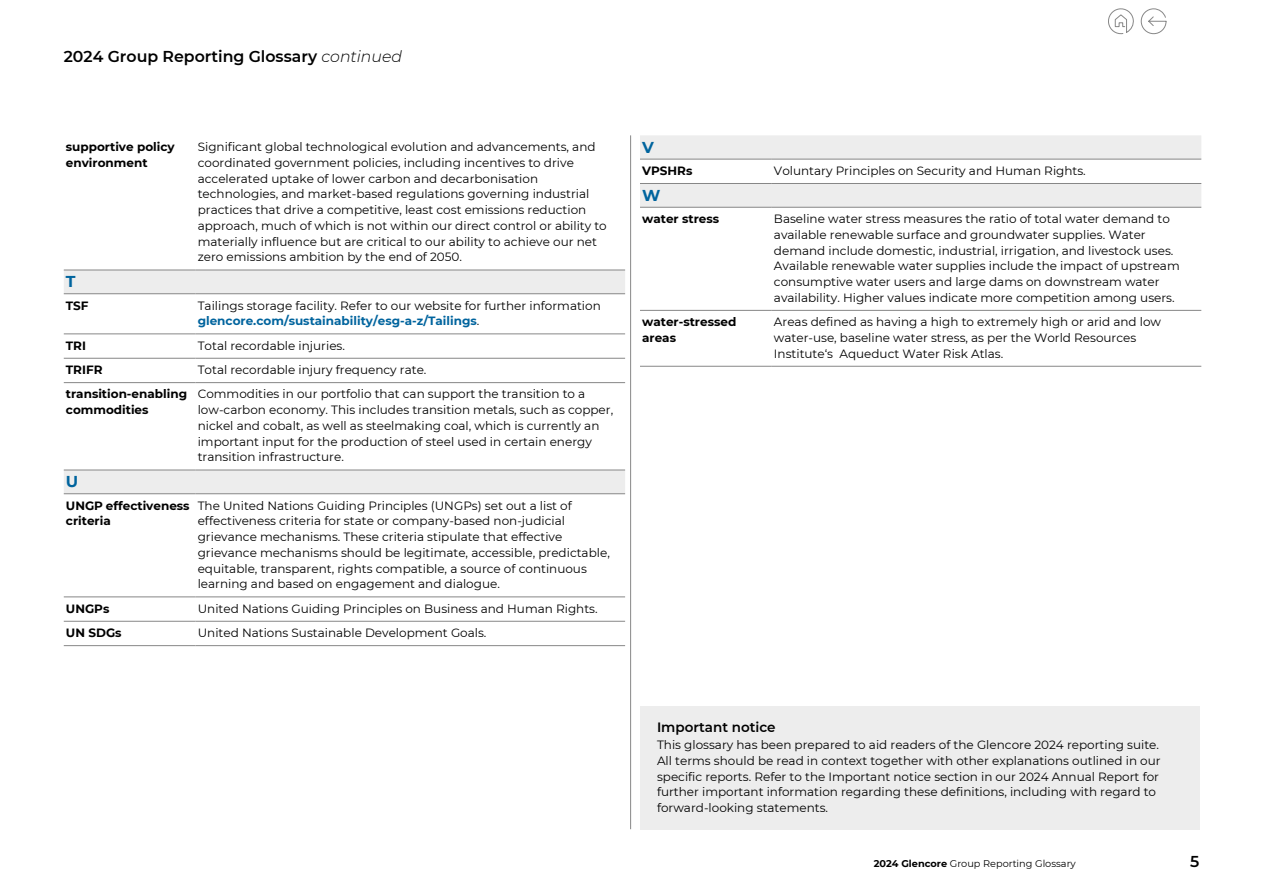
<style>
.page{position:relative;width:1263px;height:893px;background:#fff}
.page>*{position:absolute;margin:0;border:0;box-sizing:border-box;transform-origin:0 0}
.t1{font:600 15.75px "Montserrat";color:#000}
.t2{font:700 15.75px "Montserrat";color:#00649e}
.t3{font:600 13.5px "Montserrat";color:#000}
.t4{font:12px/15.8px "Montserrat";color:#000}
.t5{font:700 12px/15.8px "Montserrat";color:#000}
.t6{font:9.75px "Montserrat";color:#000}
.s1{font-weight:300;font-style:italic}
.s2{font-weight:700;color:#00649e}
.s3{font-weight:700}
</style>
<div class="page">
<svg style="left:64px;top:271px;width:561px;height:222px"></svg>
<hr style="left:64px;top:270px;width:132px;height:1px;background:#878787">
<hr style="left:196px;top:270px;width:429px;height:1px;background:#878787">
<hr style="left:64px;top:293px;width:132px;height:1px;background:#878787">
<hr style="left:196px;top:293px;width:429px;height:1px;background:#878787">
<hr style="left:64px;top:334px;width:132px;height:1px;background:#878787">
<hr style="left:196px;top:334px;width:429px;height:1px;background:#878787">
<hr style="left:64px;top:358px;width:132px;height:1px;background:#878787">
<hr style="left:196px;top:358px;width:429px;height:1px;background:#878787">
<hr style="left:64px;top:382px;width:132px;height:1px;background:#878787">
<hr style="left:196px;top:382px;width:429px;height:1px;background:#878787">
<hr style="left:64px;top:470px;width:132px;height:1px;background:#878787">
<hr style="left:196px;top:470px;width:429px;height:1px;background:#878787">
<hr style="left:64px;top:493px;width:132px;height:1px;background:#878787">
<hr style="left:196px;top:493px;width:429px;height:1px;background:#878787">
<hr style="left:64px;top:597px;width:132px;height:1px;background:#878787">
<hr style="left:196px;top:597px;width:429px;height:1px;background:#878787">
<hr style="left:64px;top:621px;width:132px;height:1px;background:#878787">
<hr style="left:196px;top:621px;width:429px;height:1px;background:#878787">
<hr style="left:64px;top:645px;width:132px;height:1px;background:#878787">
<hr style="left:196px;top:645px;width:429px;height:1px;background:#878787">
<hr style="left:630px;top:135px;width:1px;height:694px;background:#878787">
<svg style="left:640px;top:135px;width:561px;height:72px"></svg>
<hr style="left:640px;top:159px;width:132px;height:1px;background:#878787">
<hr style="left:772px;top:159px;width:429px;height:1px;background:#878787">
<hr style="left:640px;top:183px;width:132px;height:1px;background:#878787">
<hr style="left:772px;top:183px;width:429px;height:1px;background:#878787">
<hr style="left:640px;top:207px;width:132px;height:1px;background:#878787">
<hr style="left:772px;top:207px;width:429px;height:1px;background:#878787">
<hr style="left:640px;top:310px;width:132px;height:1px;background:#878787">
<hr style="left:772px;top:310px;width:429px;height:1px;background:#878787">
<hr style="left:640px;top:366px;width:132px;height:1px;background:#878787">
<hr style="left:772px;top:366px;width:429px;height:1px;background:#878787">
<div style="left:640px;top:706px;width:559px;height:123px;background:#ededed"></div>
<svg style="left:1108px;top:8px;width:59px;height:27px"></svg>
<h1 class="t1" style="left:64px;top:45px;width:340px">2024 Group Reporting Glossary <span class="s1">continued</span></h1>
<p class="t5" style="left:66px;top:138px;width:110px">supportive policy environment</p>
<p class="t4" style="left:198px;top:139px;width:411px">Significant global technological evolution and advancements, and coordinated government policies, including incentives to drive accelerated uptake of lower carbon and decarbonisation technologies, and market-based regulations governing industrial practices that drive a competitive, least cost emissions reduction approach, much of which is not within our direct control or ability to materially influence but are critical to our ability to achieve our net zero emissions ambition by the end of 2050.</p>
<h1 class="t2" style="left:66px;top:270px;width:11px">T</h1>
<p class="t5" style="left:66px;top:297px;width:24px">TSF</p>
<p class="t4" style="left:198px;top:297px;width:405px">Tailings storage facility. Refer to our website for further information <span class="s2">glencore.com/sustainability/esg-a-z/Tailings</span>.</p>
<p class="t5" style="left:66px;top:337px;width:22px">TRI</p>
<p class="t4" style="left:198px;top:337px;width:149px">Total recordable injuries.</p>
<p class="t5" style="left:66px;top:361px;width:38px">TRIFR</p>
<p class="t4" style="left:198px;top:362px;width:230px">Total recordable injury frequency rate.</p>
<p class="t5" style="left:66px;top:386px;width:123px">transition-enabling commodities</p>
<p class="t4" style="left:198px;top:386px;width:417px">Commodities in our portfolio that can support the transition to a low-carbon economy. This includes transition metals, such as copper, nickel and cobalt, as well as steelmaking coal, which is currently an important input for the production of steel used in certain energy transition infrastructure.</p>
<h1 class="t2" style="left:66px;top:470px;width:14px">U</h1>
<p class="t5" style="left:66px;top:497px;width:125px">UNGP effectiveness criteria</p>
<p class="t4" style="left:198px;top:497px;width:414px">The United Nations Guiding Principles (UNGPs) set out a list of effectiveness criteria for state or company-based non-judicial grievance mechanisms. These criteria stipulate that effective grievance mechanisms should be legitimate, accessible, predictable, equitable, transparent, rights compatible, a source of continuous learning and based on engagement and dialogue.</p>
<p class="t5" style="left:66px;top:600px;width:45px">UNGPs</p>
<p class="t4" style="left:198px;top:600px;width:401px">United Nations Guiding Principles on Business and Human Rights.</p>
<p class="t5" style="left:66px;top:624px;width:57px">UN SDGs</p>
<p class="t4" style="left:198px;top:624px;width:290px">United Nations Sustainable Development Goals.</p>
<h1 class="t2" style="left:642px;top:136px;width:13px">V</h1>
<p class="t5" style="left:642px;top:162px;width:52px">VPSHRs</p>
<p class="t4" style="left:774px;top:162px;width:313px">Voluntary Principles on Security and Human Rights.</p>
<h1 class="t2" style="left:642px;top:184px;width:20px">W</h1>
<p class="t5" style="left:642px;top:210px;width:79px">water stress</p>
<p class="t4" style="left:774px;top:211px;width:407px">Baseline water stress measures the ratio of total water demand to available renewable surface and groundwater supplies. Water demand include domestic, industrial, irrigation, and livestock uses.<br>Available renewable water supplies include the impact of upstream consumptive water users and large dams on downstream water availability. Higher values indicate more competition among users.</p>
<p class="t5" style="left:642px;top:313px;width:96px">water-stressed areas</p>
<p class="t4" style="left:774px;top:314px;width:389px">Areas defined as having a high to extremely high or arid and low water-use, baseline water stress, as per the World Resources<br>Institute‘s Aqueduct Water Risk Atlas.</p>
<p class="t3" style="left:657px;top:718px;width:120px">Important notice</p>
<p class="t4" style="left:657px;top:737px;width:505px">This glossary has been prepared to aid readers of the Glencore 2024 reporting suite.<br>All terms should be read in context together with other explanations outlined in our specific reports. Refer to the Important notice section in our 2024 Annual Report for further important information regarding these definitions, including with regard to forward-looking statements.</p>
<p class="t6" style="left:874px;top:857px;width:204px"><span class="s3">2024 Glencore</span> Group Reporting Glossary</p>
<h1 class="t1" style="left:1190px;top:851px;width:11px">5</h1>
</div>
